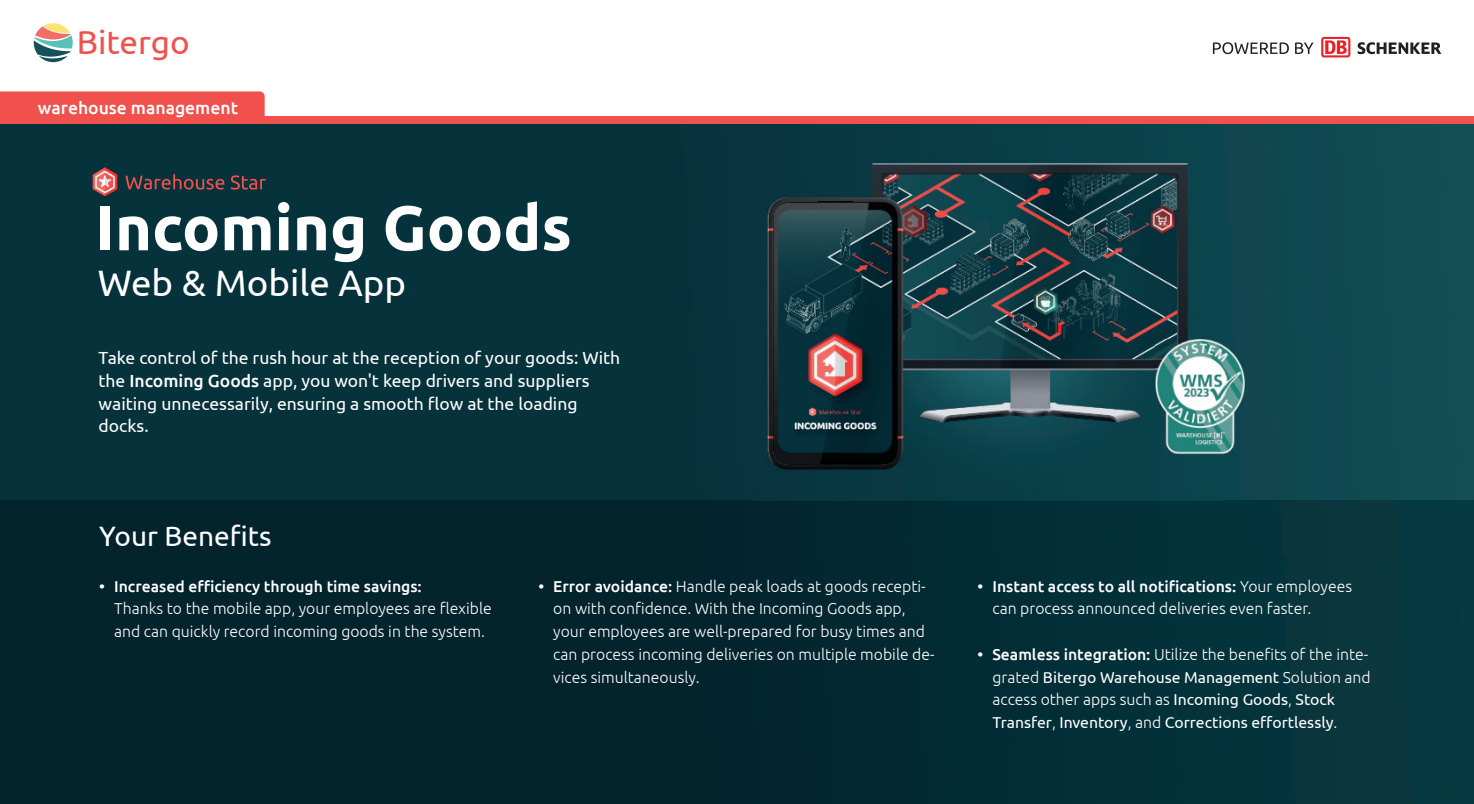
<style>
.page{position:relative;width:1474px;height:804px;background:#fff}
.page>*{position:absolute;margin:0;border:0;box-sizing:border-box;transform-origin:0 0}
.t1{font:700 63px "Ubuntu";color:#fff}
.t2{font:36.75px "Ubuntu";color:#fff}
.t3{font:33.25px "Ubuntu";color:#f0514c}
.t4{font:28px "Ubuntu";color:#fff}
.t5{font:17.5px/22.8px "Ubuntu";color:#fff}
.t6{font:500 17.5px "Ubuntu";color:#fff}
.t7{font:300 15.75px/22.8px "Ubuntu";color:#fff}
.t8{font:15.75px/22.8px "Ubuntu";color:#fff}
.t9{font:500 15.75px "Ubuntu";color:#fff}
.s1{font-weight:500}
.s2{font-weight:300}
</style>
<div class="page">
<img style="left:0;top:124px;width:1473px;height:376px">
<img style="left:0;top:500px;width:1473px;height:304px">
<svg style="left:125px;top:174px;width:99px;height:16px;background:#453a40"></svg>
<svg style="left:231px;top:175px;width:35px;height:15px"></svg>
<svg style="left:92px;top:166px;width:26px;height:31px"></svg>
<div style="left:0;top:91px;width:265px;height:25px;background:#f0514c"></div>
<div style="left:0;top:116px;width:1473px;height:8px;background:#f0514c"></div>
<svg style="left:33px;top:23px;width:40px;height:40px"></svg>
<svg style="left:1212px;top:42px;width:76px;height:12px"></svg>
<svg style="left:1295px;top:42px;width:18px;height:12px"></svg>
<svg style="left:1357px;top:42px;width:84px;height:12px"></svg>
<svg style="left:1321px;top:37px;width:29px;height:20px"></svg>
<img style="left:752px;top:144px;width:468px;height:370px">
<img style="left:1155px;top:339px;width:89px;height:115px">
<h3 class="t3" style="left:77px;top:28px;width:115px">Bitergo</h3>
<p class="t6" style="left:38px;top:100px;width:201px">warehouse management</p>
<h1 class="t1" style="left:95px;top:201px;width:478px">Incoming Goods</h1>
<h2 class="t2" style="left:98px;top:267px;width:310px">Web &amp; Mobile App</h2>
<p class="t5" style="left:99px;top:347px;width:523px">Take control of the rush hour at the reception of your goods: With the <span class="s1">Incoming Goods</span> app, you won't keep drivers and suppliers waiting unnecessarily, ensuring a smooth flow at the loading docks.</p>
<h3 class="t4" style="left:99px;top:524px;width:174px">Your Benefits</h3>
<p class="t9" style="left:99px;top:579px;width:324px">• Increased efficiency through time savings:</p>
<p class="t7" style="left:114px;top:598px;width:379px">Thanks to the mobile app, your employees are flexible and can quickly record incoming goods in the system.</p>
<p class="t7" style="left:553px;top:575px;width:383px;text-indent:-15px"><span class="s1">• Error avoidance:</span> Handle peak loads at goods recepti&shy;on with confidence. With the Incoming Goods app, your employees are well-prepared for busy times and can process incoming deliveries on multiple mobile de&shy;vices simultaneously.</p>
<p class="t7" style="left:992px;top:575px;width:361px;text-indent:-15px"><span class="s1">• Instant access to all notifications:</span> Your employees can process announced deliveries even faster.</p>
<p class="t8" style="left:992px;top:644px;width:380px;text-indent:-15px"><span class="s1">• Seamless integration:</span> <span class="s2">Utilize the benefits of the inte&shy;grated</span> Bitergo Warehouse Management <span class="s2">Solution and access other apps such as</span> Incoming Goods<span class="s2">,</span> Stock Transfer<span class="s2">,</span> Inventory<span class="s2">, and</span> Corrections effortlessly<span class="s2">.</span></p>
</div>
